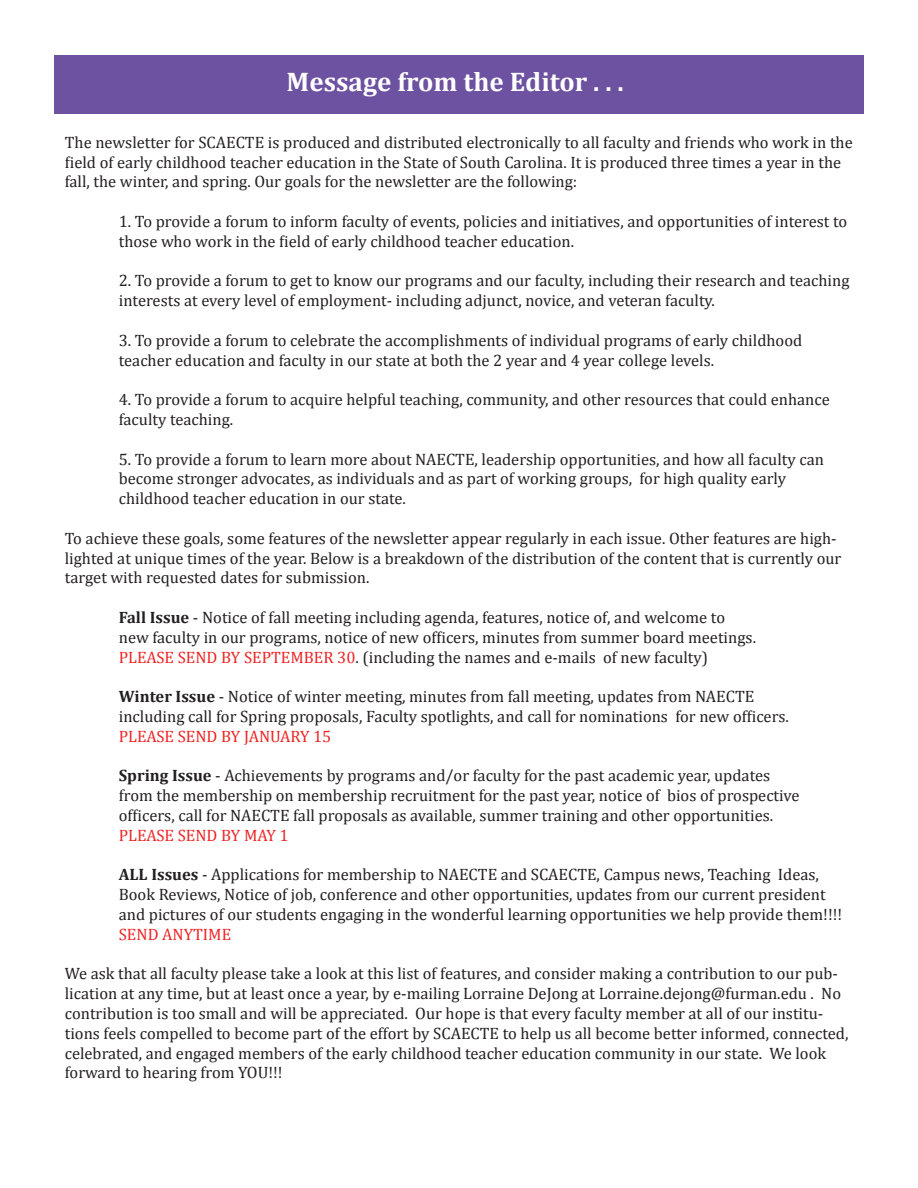
<style>
.page{position:relative;width:918px;height:1188px;background:#fff}
.page>*{position:absolute;margin:0;border:0;box-sizing:border-box;transform-origin:0 0}
.t1{font:700 27px "Cambria";color:#fff}
.t2{font:16.5px/19.8px "Cambria";color:#231f20}
.t3{font:16.5px "Cambria";color:#ee2323}
.t4{font:16.5px "Cambria";color:#ee2324}
.s1{font-weight:700}
.s2{color:#ee2324}
</style>
<div class="page">
<div style="left:54px;top:55px;width:810px;height:58px;background:#6d52a1"></div>
<p class="t1" style="left:287px;top:62px;width:339px">Message from the Editor . . .</p>
<p class="t2" style="left:65px;top:132px;width:789px">The newsletter for SCAECTE is produced and distributed electronically to all faculty and friends who work in the field of early childhood teacher education in the State of South Carolina. It is produced three times a year in the fall, the winter, and spring. Our goals for the newsletter are the following:</p>
<p class="t2" style="left:119px;top:211px;width:730px">1. To provide a forum to inform faculty of events, policies and initiatives, and opportunities of interest to those who work in the field of early childhood teacher education.</p>
<p class="t2" style="left:119px;top:271px;width:732px">2. To provide a forum to get to know our programs and our faculty, including their research and teaching interests at every level of employment- including adjunct, novice, and veteran faculty.</p>
<p class="t2" style="left:119px;top:330px;width:685px">3. To provide a forum to celebrate the accomplishments of individual programs of early childhood</p>
<p class="t2" style="left:119px;top:350px;width:597px">teacher education and faculty in our state at both the 2 year and 4 year college levels.</p>
<p class="t2" style="left:119px;top:390px;width:713px">4. To provide a forum to acquire helpful teaching, community, and other resources that could enhance faculty teaching.</p>
<p class="t2" style="left:119px;top:449px;width:707px">5. To provide a forum to learn more about NAECTE, leadership opportunities, and how all faculty can</p>
<p class="t2" style="left:119px;top:469px;width:669px">become stronger advocates, as individuals and as part of working groups, for high quality early</p>
<p class="t2" style="left:119px;top:489px;width:289px">childhood teacher education in our state.</p>
<p class="t2" style="left:65px;top:528px;width:778px">To achieve these goals, some features of the newsletter appear regularly in each issue. Other features are high&shy;lighted at unique times of the year. Below is a breakdown of the distribution of the content that is currently our target with requested dates for submission.</p>
<p class="t2" style="left:119px;top:607px;width:639px"><span class="s1">Fall Issue</span> - Notice of fall meeting including agenda, features, notice of, and welcome to new faculty in our programs, notice of new officers, minutes from summer board meetings.</p>
<p class="t2" style="left:119px;top:647px;width:591px"><span class="s2">PLEASE SEND BY SEPTEMBER 30</span>. (including the names and e-mails of new faculty)</p>
<p class="t2" style="left:119px;top:687px;width:672px"><span class="s1">Winter Issue</span> - Notice of winter meeting, minutes from fall meeting, updates from NAECTE including call for Spring proposals, Faculty spotlights, and call for nominations for new officers.</p>
<p class="t3" style="left:119px;top:726px;width:214px">PLEASE SEND BY JANUARY 15</p>
<p class="t2" style="left:119px;top:766px;width:682px"><span class="s1">Spring Issue</span> - Achievements by programs and/or faculty for the past academic year, updates from the membership on membership recruitment for the past year, notice of bios of prospective officers, call for NAECTE fall proposals as available, summer training and other opportunities.</p>
<p class="t4" style="left:119px;top:825px;width:171px">PLEASE SEND BY MAY 1</p>
<p class="t2" style="left:119px;top:865px;width:708px"><span class="s1">ALL Issues</span> - Applications for membership to NAECTE and SCAECTE, Campus news, Teaching Ideas,<br>Book Reviews, Notice of job, conference and other opportunities, updates from our current president</p>
<p class="t2" style="left:119px;top:904px;width:725px">and pictures of our students engaging in the wonderful learning opportunities we help provide them!!!!<br><span class="s2">SEND ANYTIME</span></p>
<p class="t2" style="left:65px;top:964px;width:785px">We ask that all faculty please take a look at this list of features, and consider making a contribution to our pub&shy;lication at any time, but at least once a year, by e-mailing Lorraine DeJong at Lorraine.dejong@furman.edu . No contribution is too small and will be appreciated. Our hope is that every faculty member at all of our institu&shy;tions feels compelled to become part of the effort by SCAECTE to help us all become better informed, connected, celebrated, and engaged members of the early childhood teacher education community in our state. We look forward to hearing from YOU!!!</p>
</div>
